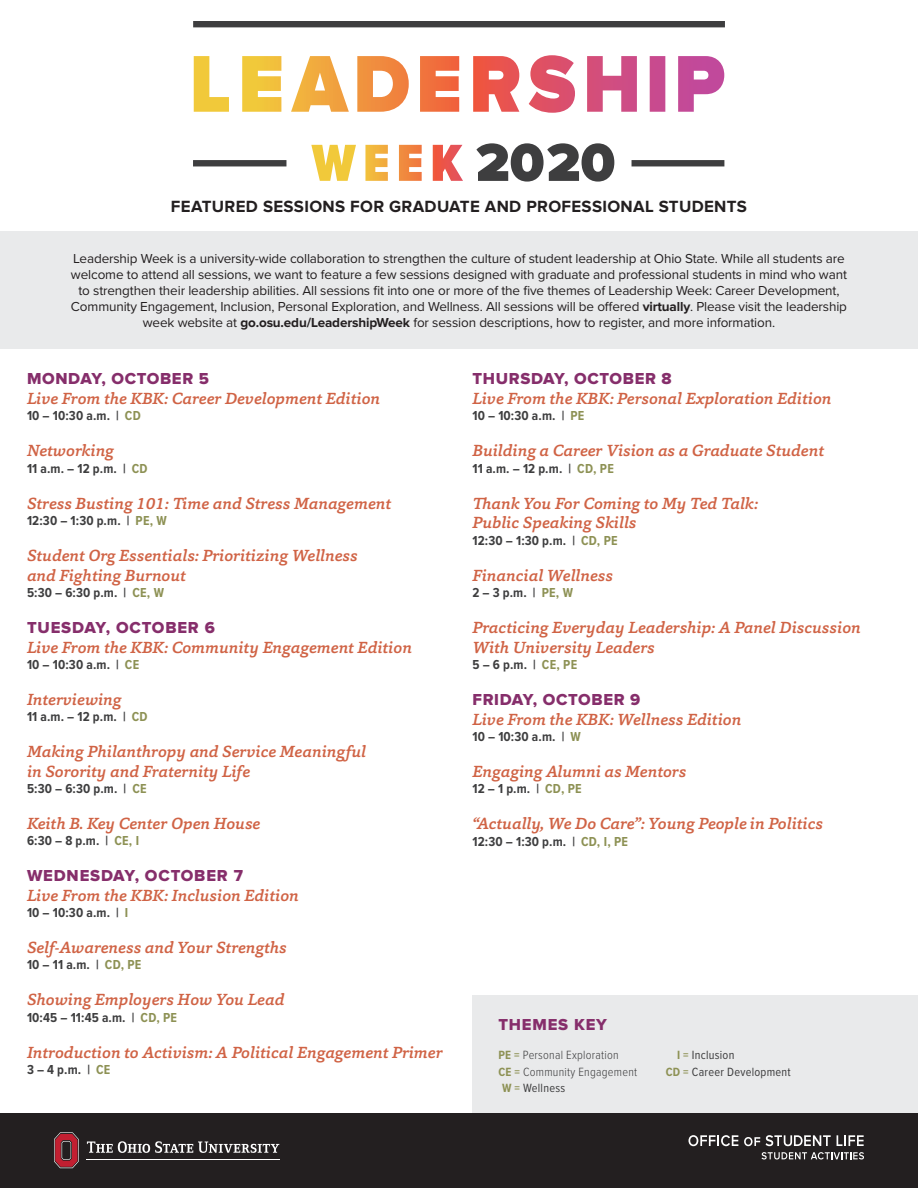
<style>
.page{position:relative;width:918px;height:1188px;background:#fff}
.page>*{position:absolute;margin:0;border:0;box-sizing:border-box;transform-origin:0 0}
.t1{font:700 16.8px "Proxima Nova";letter-spacing:.02em;color:#231f20}
.t2{font:italic 500 16.5px/19.8px "Capita";color:#d06345}
.t3{font:16.5px "Proxima Nova Extrabld";letter-spacing:.04em;color:#862e6b}
.t4{font:13.5px/16.2px "Proxima Nova";letter-spacing:-.01em;color:#231f20;text-align:center}
.t5{font:700 13.5px "Proxima Nova Cond";letter-spacing:.01em;color:#3e3e3f}
.t6{font:300 12.3px/16.5px "Proxima Nova Cond";letter-spacing:.02em;color:#3e3e3f}
.t7{font:12.3px "Proxima Nova Cond";letter-spacing:.02em;color:#3e3e3f}
.s1{font-weight:700}
.s2{color:#8d9154}
.s3{font-weight:700;color:#8d9154}
</style>
<div class="page">
<div style="left:0;top:231px;width:918px;height:118px;background:#e9eaeb"></div>
<div style="left:0;top:1113px;width:918px;height:75px;background:#231f20"></div>
<svg style="left:688px;top:1135px;width:50px;height:11px"></svg>
<svg style="left:744px;top:1137px;width:16px;height:9px"></svg>
<svg style="left:766px;top:1135px;width:65px;height:11px"></svg>
<svg style="left:837px;top:1135px;width:27px;height:11px"></svg>
<svg style="left:762px;top:1152px;width:102px;height:8px"></svg>
<hr style="left:87px;top:1159px;width:193px;height:1px;background:#fff">
<svg style="left:54px;top:1132px;width:25px;height:36px"></svg>
<svg style="left:87px;top:1141px;width:192px;height:12px"></svg>
<div style="left:193px;top:21px;width:532px;height:6px;background:#3e3e3f"></div>
<div style="left:193px;top:160px;width:93px;height:6px;background:#3e3e3f"></div>
<div style="left:632px;top:160px;width:92px;height:6px;background:#3e3e3f"></div>
<svg style="left:311px;top:145px;width:45px;height:36px"></svg>
<svg style="left:365px;top:145px;width:23px;height:36px"></svg>
<svg style="left:399px;top:145px;width:23px;height:36px"></svg>
<svg style="left:433px;top:145px;width:30px;height:36px"></svg>
<svg style="left:194px;top:55px;width:530px;height:58px"></svg>
<svg style="left:476px;top:143px;width:138px;height:39px"></svg>
<div style="left:472px;top:995px;width:446px;height:118px;background:#e9eaeb"></div>
<p class="t1" style="left:171px;top:199px;width:578px">FEATURED SESSIONS FOR GRADUATE AND PROFESSIONAL STUDENTS</p>
<p class="t4" style="left:71px;top:249px;width:778px">Leadership Week is a university-wide collaboration to strengthen the culture of student leadership at Ohio State. While all students are welcome to attend all sessions, we want to feature a few sessions designed with graduate and professional students in mind who want to strengthen their leadership abilities. All sessions fit into one or more of the five themes of Leadership Week: Career Development, Community Engagement, Inclusion, Personal Exploration, and Wellness. All sessions will be offered <span class="s1">virtually</span>. Please visit the leadership week website at <span class="s1">go.osu.edu/LeadershipWeek</span> for session descriptions, how to register, and more information.</p>
<p class="t3" style="left:27px;top:371px;width:183px">MONDAY, OCTOBER 5</p>
<p class="t2" style="left:27px;top:388px;width:355px">Live From the KBK: Career Development Edition</p>
<p class="t5" style="left:27px;top:406px;width:115px">10 – 10:30 a.m. | <span class="s2">CD</span></p>
<p class="t2" style="left:27px;top:441px;width:88px">Networking</p>
<p class="t5" style="left:27px;top:458px;width:122px">11 a.m. – 12 p.m. | <span class="s2">CD</span></p>
<p class="t2" style="left:27px;top:493px;width:366px">Stress Busting 101: Time and Stress Management</p>
<p class="t5" style="left:27px;top:510px;width:141px">12:30 – 1:30 p.m. | <span class="s2">PE, W</span></p>
<p class="t2" style="left:27px;top:545px;width:332px">Student Org Essentials: Prioritizing Wellness and Fighting Burnout</p>
<p class="t5" style="left:27px;top:582px;width:139px">5:30 – 6:30 p.m. | <span class="s2">CE, W</span></p>
<p class="t3" style="left:27px;top:620px;width:189px">TUESDAY, OCTOBER 6</p>
<p class="t2" style="left:27px;top:637px;width:387px">Live From the KBK: Community Engagement Edition</p>
<p class="t5" style="left:27px;top:654px;width:114px">10 – 10:30 a.m. | <span class="s2">CE</span></p>
<p class="t2" style="left:27px;top:689px;width:96px">Interviewing</p>
<p class="t5" style="left:27px;top:707px;width:122px">11 a.m. – 12 p.m. | <span class="s2">CD</span></p>
<p class="t2" style="left:27px;top:741px;width:341px">Making Philanthropy and Service Meaningful in Sorority and Fraternity Life</p>
<p class="t5" style="left:27px;top:779px;width:121px">5:30 – 6:30 p.m. | <span class="s2">CE</span></p>
<p class="t2" style="left:27px;top:813px;width:235px">Keith B. Key Center Open House</p>
<p class="t5" style="left:27px;top:831px;width:114px">6:30 – 8 p.m. | <span class="s2">CE, I</span></p>
<p class="t3" style="left:27px;top:868px;width:217px">WEDNESDAY, OCTOBER 7</p>
<p class="t2" style="left:27px;top:885px;width:273px">Live From the KBK: Inclusion Edition</p>
<p class="t5" style="left:27px;top:903px;width:103px">10 – 10:30 a.m. | <span class="s2">I</span></p>
<p class="t2" style="left:27px;top:937px;width:261px">Self-Awareness and Your Strengths</p>
<p class="t5" style="left:27px;top:955px;width:116px">10 – 11 a.m. | <span class="s2">CD, PE</span></p>
<p class="t2" style="left:27px;top:990px;width:259px">Showing Employers How You Lead</p>
<p class="t5" style="left:27px;top:1007px;width:152px">10:45 – 11:45 a.m. | <span class="s2">CD, PE</span></p>
<p class="t2" style="left:27px;top:1042px;width:417px">Introduction to Activism: A Political Engagement Primer</p>
<p class="t5" style="left:27px;top:1059px;width:85px">3 – 4 p.m. | <span class="s2">CE</span></p>
<p class="t3" style="left:472px;top:371px;width:201px">THURSDAY, OCTOBER 8</p>
<p class="t2" style="left:472px;top:388px;width:361px">Live From the KBK: Personal Exploration Edition</p>
<p class="t5" style="left:472px;top:406px;width:113px">10 – 10:30 a.m. | <span class="s2">PE</span></p>
<p class="t2" style="left:472px;top:441px;width:353px">Building a Career Vision as a Graduate Student</p>
<p class="t5" style="left:472px;top:458px;width:143px">11 a.m. – 12 p.m. | <span class="s2">CD, PE</span></p>
<p class="t2" style="left:472px;top:493px;width:287px">Thank You For Coming to My Ted Talk:<br>Public Speaking Skills</p>
<p class="t5" style="left:472px;top:530px;width:147px">12:30 – 1:30 p.m. | <span class="s2">CD, PE</span></p>
<p class="t2" style="left:472px;top:565px;width:142px">Financial Wellness</p>
<p class="t5" style="left:472px;top:582px;width:102px">2 – 3 p.m. | <span class="s2">PE, W</span></p>
<p class="t2" style="left:472px;top:617px;width:390px">Practicing Everyday Leadership: A Panel Discussion<br>With University Leaders</p>
<p class="t5" style="left:472px;top:654px;width:106px">5 – 6 p.m. | <span class="s2">CE, PE</span></p>
<p class="t3" style="left:472px;top:692px;width:170px">FRIDAY, OCTOBER 9</p>
<p class="t2" style="left:472px;top:709px;width:270px">Live From the KBK: Wellness Edition</p>
<p class="t5" style="left:472px;top:726px;width:110px">10 – 10:30 a.m. | <span class="s2">W</span></p>
<p class="t2" style="left:472px;top:761px;width:215px">Engaging Alumni as Mentors</p>
<p class="t5" style="left:472px;top:779px;width:111px">12 – 1 p.m. | <span class="s2">CD, PE</span></p>
<p class="t2" style="left:472px;top:814px;width:352px">“Actually, We Do Care”: Young People in Politics</p>
<p class="t5" style="left:472px;top:831px;width:157px">12:30 – 1:30 p.m. | <span class="s2">CD, I, PE</span></p>
<p class="t3" style="left:498px;top:1017px;width:110px">THEMES KEY</p>
<p class="t6" style="left:498px;top:1046px;width:140px"><span class="s3">PE =</span> Personal Exploration<br><span class="s3">CE =</span> Community Engagement</p>
<p class="t7" style="left:502px;top:1079px;width:65px"><span class="s3">W =</span> Wellness</p>
<p class="t7" style="left:677px;top:1046px;width:59px"><span class="s3">I =</span> Inclusion</p>
<p class="t7" style="left:666px;top:1063px;width:127px"><span class="s3">CD =</span> Career Development</p>
</div>
